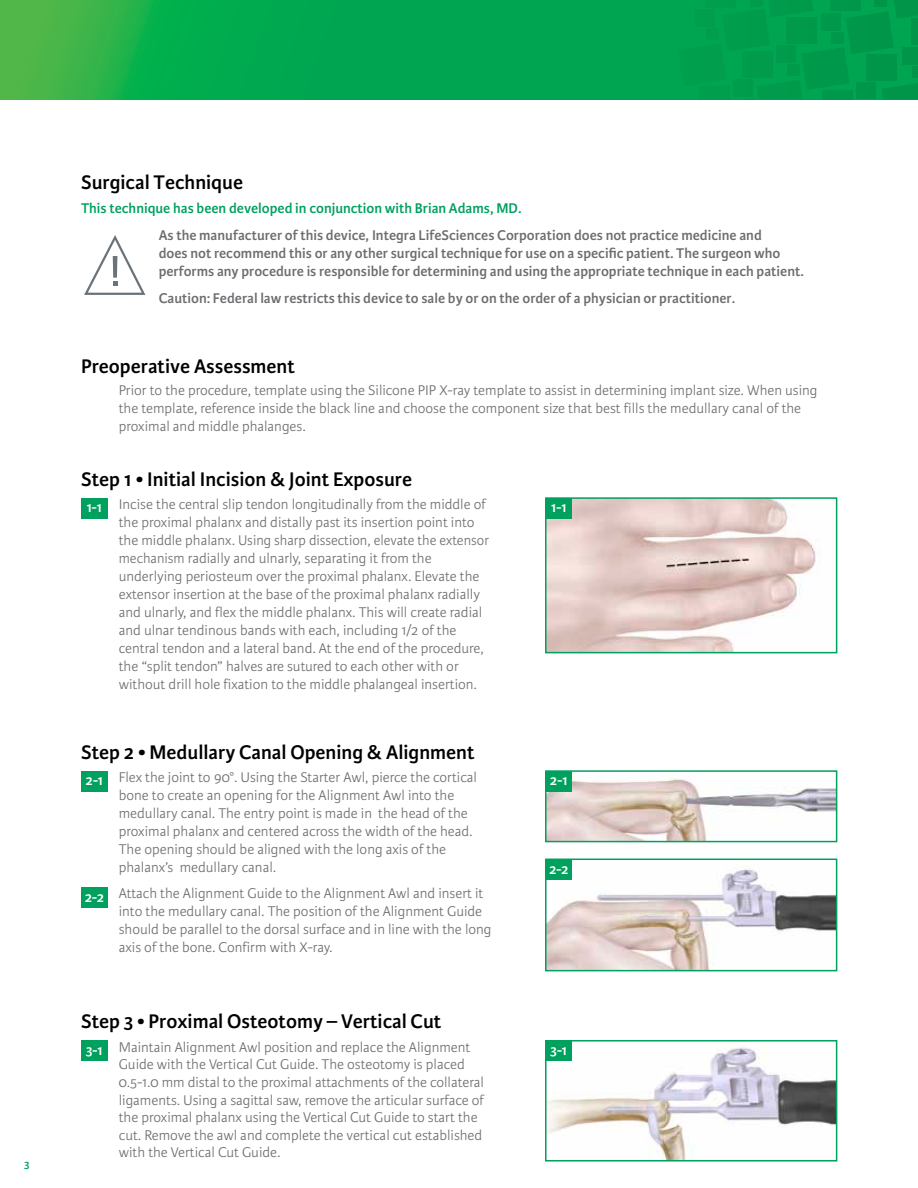
<style>
.page{position:relative;width:918px;height:1188px;background:#fff}
.page>*{position:absolute;margin:0;border:0;box-sizing:border-box;transform-origin:0 0}
.t1{font:600 21px "Karmina Sans";color:#000}
.t2{font:300 15px/18px "Karmina Sans";color:#6d6d71}
.t3{font:600 15px/18px "Karmina Sans";color:#6d6d71}
.t4{font:600 15px "Karmina Sans";color:#00a05f}
.t5{font:600 15px "Karmina Sans";color:#fff}
.t6{font:600 12px "Karmina Sans";color:#00a05f}
</style>
<div class="page">
<img style="left:0;top:0;width:678px;height:99px">
<div style="left:678px;top:0;width:240px;height:100px;background:#009d4d"></div>
<img style="left:548px;top:1047px;width:286px;height:112px">
<div style="left:545px;top:1040px;width:292px;height:122px;border:2px solid #00a05f"></div>
<img style="left:548px;top:778px;width:286px;height:61px">
<div style="left:545px;top:770px;width:292px;height:72px;border:2px solid #00a05f"></div>
<img style="left:548px;top:500px;width:272px;height:150px">
<div style="left:545px;top:497px;width:292px;height:156px;border:2px solid #00a05f"></div>
<div style="left:81px;top:498px;width:26px;height:21px;background:#00a05f"></div>
<div style="left:81px;top:771px;width:26px;height:21px;background:#00a05f"></div>
<div style="left:81px;top:887px;width:26px;height:21px;background:#00a05f"></div>
<div style="left:81px;top:1040px;width:26px;height:21px;background:#00a05f"></div>
<div style="left:545px;top:498px;width:27px;height:21px;background:#00a05f"></div>
<div style="left:545px;top:771px;width:27px;height:21px;background:#00a05f"></div>
<div style="left:545px;top:1040px;width:27px;height:21px;background:#00a05f"></div>
<img style="left:548px;top:866px;width:286px;height:102px">
<div style="left:545px;top:859px;width:292px;height:112px;border:2px solid #00a05f"></div>
<div style="left:545px;top:859px;width:27px;height:21px;background:#00a05f"></div>
<svg style="left:84px;top:235px;width:62px;height:60px"></svg>
<p class="t6" style="left:24px;top:1158px;width:7px">3</p>
<h1 class="t1" style="left:81px;top:170px;width:164px">Surgical Technique</h1>
<p class="t4" style="left:81px;top:199px;width:442px">This technique has been developed in conjunction with Brian Adams, MD.</p>
<p class="t3" style="left:159px;top:227px;width:647px">As the manufacturer of this device, Integra LifeSciences Corporation does not practice medicine and<br>does not recommend this or any other surgical technique for use on a specific patient. The surgeon who performs any procedure is responsible for determining and using the appropriate technique in each patient.</p>
<p class="t3" style="left:159px;top:290px;width:578px">Caution: Federal law restricts this device to sale by or on the order of a physician or practitioner.</p>
<h1 class="t1" style="left:81px;top:354px;width:215px">Preoperative Assessment</h1>
<p class="t2" style="left:119px;top:381px;width:700px">Prior to the procedure, template using the Silicone PIP X-ray template to assist in determining implant size. When using the template, reference inside the black line and choose the component size that best fills the medullary canal of the proximal and middle phalanges.</p>
<h1 class="t1" style="left:81px;top:467px;width:333px">Step 1 • Initial Incision &amp; Joint Exposure</h1>
<p class="t5" style="left:87px;top:499px;width:17px">1- 1</p>
<p class="t2" style="left:119px;top:495px;width:372px">Incise the central slip tendon longitudinally from the middle of the proximal phalanx and distally past its insertion point into the middle phalanx. Using sharp dissection, elevate the extensor mechanism radially and ulnarly, separating it from the underlying periosteum over the proximal phalanx. Elevate the extensor insertion at the base of the proximal phalanx radially and ulnarly, and flex the middle phalanx. This will create radial and ulnar tendinous bands with each, including 1/2 of the central tendon and a lateral band. At the end of the procedure, the “split tendon” halves are sutured to each other with or without drill hole fixation to the middle phalangeal insertion.</p>
<h1 class="t1" style="left:81px;top:740px;width:395px">Step 2 • Medullary Canal Opening &amp; Alignment</h1>
<p class="t5" style="left:86px;top:772px;width:19px">2- 1</p>
<p class="t5" style="left:85px;top:888px;width:21px">2- 2</p>
<p class="t2" style="left:119px;top:768px;width:360px">Flex the joint to 90°. Using the Starter Awl, pierce the cortical bone to create an opening for the Alignment Awl into the medullary canal. The entry point is made in the head of the proximal phalanx and centered across the width of the head.<br>The opening should be aligned with the long axis of the phalanx’s medullary canal.</p>
<p class="t2" style="left:119px;top:885px;width:374px">Attach the Alignment Guide to the Alignment Awl and insert it into the medullary canal. The position of the Alignment Guide should be parallel to the dorsal surface and in line with the long axis of the bone. Confirm with X-ray.</p>
<h1 class="t1" style="left:81px;top:1010px;width:362px">Step 3 • Proximal Osteotomy – Vertical Cut</h1>
<p class="t5" style="left:86px;top:1042px;width:19px">3- 1</p>
<p class="t2" style="left:119px;top:1038px;width:367px;line-height:17.5px">Maintain Alignment Awl position and replace the Alignment Guide with the Vertical Cut Guide. The osteotomy is placed 0.5-1.0 mm distal to the proximal attachments of the collateral ligaments. Using a sagittal saw, remove the articular surface of the proximal phalanx using the Vertical Cut Guide to start the cut. Remove the awl and complete the vertical cut established with the Vertical Cut Guide.</p>
<p class="t5" style="left:551px;top:499px;width:17px">1- 1</p>
<p class="t5" style="left:550px;top:772px;width:19px">2- 1</p>
<p class="t5" style="left:549px;top:860px;width:21px">2- 2</p>
<p class="t5" style="left:550px;top:1042px;width:19px">3- 1</p>
</div>
